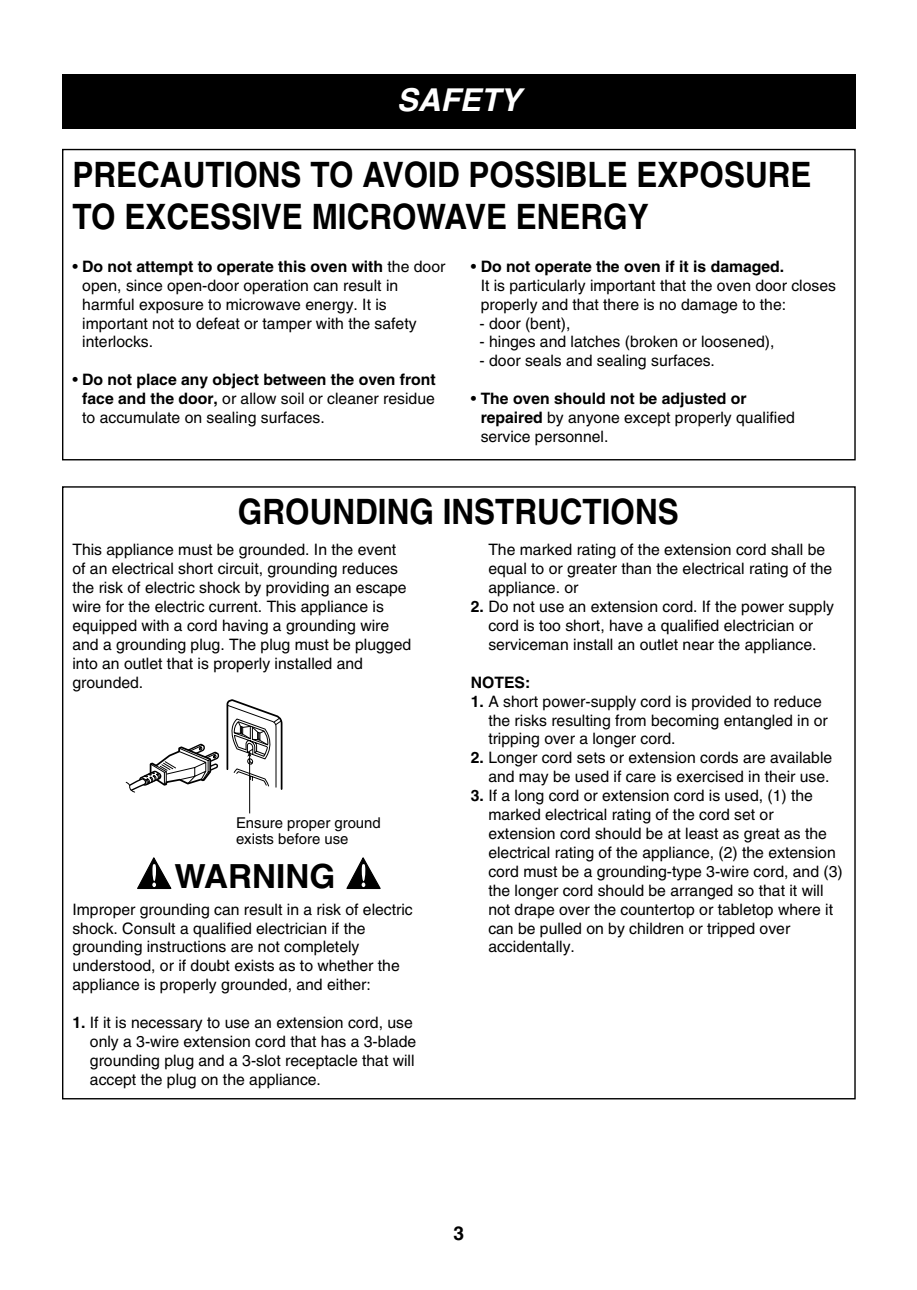
<style>
.page{position:relative;width:917px;height:1290px;background:#fff}
.page>*{position:absolute;margin:0;border:0;box-sizing:border-box;transform-origin:0 0}
.t1{font:700 35px/42px "Helvetica";color:#000;scale:.9 1}
.t2{font:700 33.25px "Helvetica";color:#000}
.t3{font:italic 700 31.5px "Helvetica";color:#fff}
.t4{font:700 19.25px "Helvetica";color:#000}
.t5{font:15.75px/18.9px "Helvetica";color:#000}
.t6{font:700 15.75px "Helvetica";color:#000}
.t7{font:14.88px/15.4px "Helvetica";color:#000}
.s1{font-weight:700}
</style>
<div class="page">
<div style="left:62px;top:74px;width:794px;height:55px;background:#000"></div>
<svg style="left:137px;top:857px;width:35px;height:32px"></svg>
<svg style="left:346px;top:857px;width:35px;height:32px"></svg>
<hr style="left:249px;top:752px;width:1px;height:61px;background:#000">
<svg style="left:226px;top:700px;width:57px;height:91px"></svg>
<svg style="left:125px;top:743px;width:94px;height:50px"></svg>
<h3 class="t3" style="left:397px;top:88px;width:126px">SAFETY</h3>
<h1 class="t1" style="left:72px;top:157px;width:823px">PRECAUTIONS TO AVOID POSSIBLE EXPOSURE<br>TO EXCESSIVE MICROWAVE ENERGY</h1>
<p class="t5" style="left:82px;top:258px;width:365px;text-indent:-10px">• <span class="s1">Do not attempt to operate this oven with</span> the door open, since open-door operation can result in harmful exposure to microwave energy. It is important not to defeat or tamper with the safety interlocks.</p>
<p class="t5" style="left:82px;top:372px;width:355px;text-align:justify;text-indent:-10px">• <span class="s1">Do not place any object between the oven front face and the door,</span> or allow soil or cleaner residue to accumulate on sealing surfaces.</p>
<p class="t5" style="left:481px;top:258px;width:357px;text-indent:-10px">• <span class="s1">Do not operate the oven if it is damaged.<br></span>It is particularly important that the oven door closes properly and that there is no damage to the:</p>
<p class="t5" style="left:480px;top:315px;width:92px">- door (bent),</p>
<p class="t5" style="left:480px;top:334px;width:296px">- hinges and latches (broken or loosened),</p>
<p class="t5" style="left:480px;top:353px;width:237px">- door seals and sealing surfaces.</p>
<p class="t5" style="left:481px;top:391px;width:316px;text-indent:-10px">• <span class="s1">The oven should not be adjusted or repaired</span> by anyone except properly qualified service personnel.</p>
<h1 class="t1" style="left:238px;top:494px;width:491px">GROUNDING INSTRUCTIONS</h1>
<p class="t5" style="left:72px;top:542px;width:340px">This appliance must be grounded. In the event of an electrical short circuit, grounding reduces the risk of electric shock by providing an escape wire for the electric current. This appliance is equipped with a cord having a grounding wire and a grounding plug. The plug must be plugged into an outlet that is properly installed and grounded.</p>
<p class="t7" style="left:236px;top:816px;width:146px">Ensure proper ground exists before use</p>
<h2 class="t2" style="left:175px;top:864px;width:162px">WARNING</h2>
<p class="t5" style="left:72px;top:901px;width:342px">Improper grounding can result in a risk of electric shock. Consult a qualified electrician if the grounding instructions are not completely understood, or if doubt exists as to whether the appliance is properly grounded, and either:</p>
<p class="t5" style="left:90px;top:1014px;width:328px;text-indent:-17px"><span class="s1">1.</span> If it is necessary to use an extension cord, use only a 3-wire extension cord that has a 3-blade grounding plug and a 3-slot receptacle that will accept the plug on the appliance.</p>
<p class="t5" style="left:488px;top:542px;width:345px">The marked rating of the extension cord shall be equal to or greater than the electrical rating of the appliance. or</p>
<p class="t5" style="left:471px;top:599px;width:365px;text-align:center"><span class="s1">2.</span> Do not use an extension cord. If the power supply cord is too short, have a qualified electrician or serviceman install an outlet near the appliance.</p>
<p class="t6" style="left:471px;top:676px;width:61px">NOTES:</p>
<p class="t5" style="left:488px;top:693px;width:341px;text-indent:-17px"><span class="s1">1.</span> A short power-supply cord is provided to reduce the risks resulting from becoming entangled in or tripping over a longer cord.</p>
<p class="t5" style="left:471px;top:750px;width:363px;text-align:right"><span class="s1">2.</span> Longer cord sets or extension cords are available and may be used if care is exercised in their use.</p>
<p class="t5" style="left:488px;top:788px;width:356px;text-indent:-17px"><span class="s1">3.</span> If a long cord or extension cord is used, (1) the marked electrical rating of the cord set or extension cord should be at least as great as the electrical rating of the appliance, (2) the extension cord must be a grounding-type 3-wire cord, and (3) the longer cord should be arranged so that it will not drape over the countertop or tabletop where it can be pulled on by children or tripped over accidentally.</p>
<p class="t4" style="left:454px;top:1225px;width:12px">3</p>
</div>
